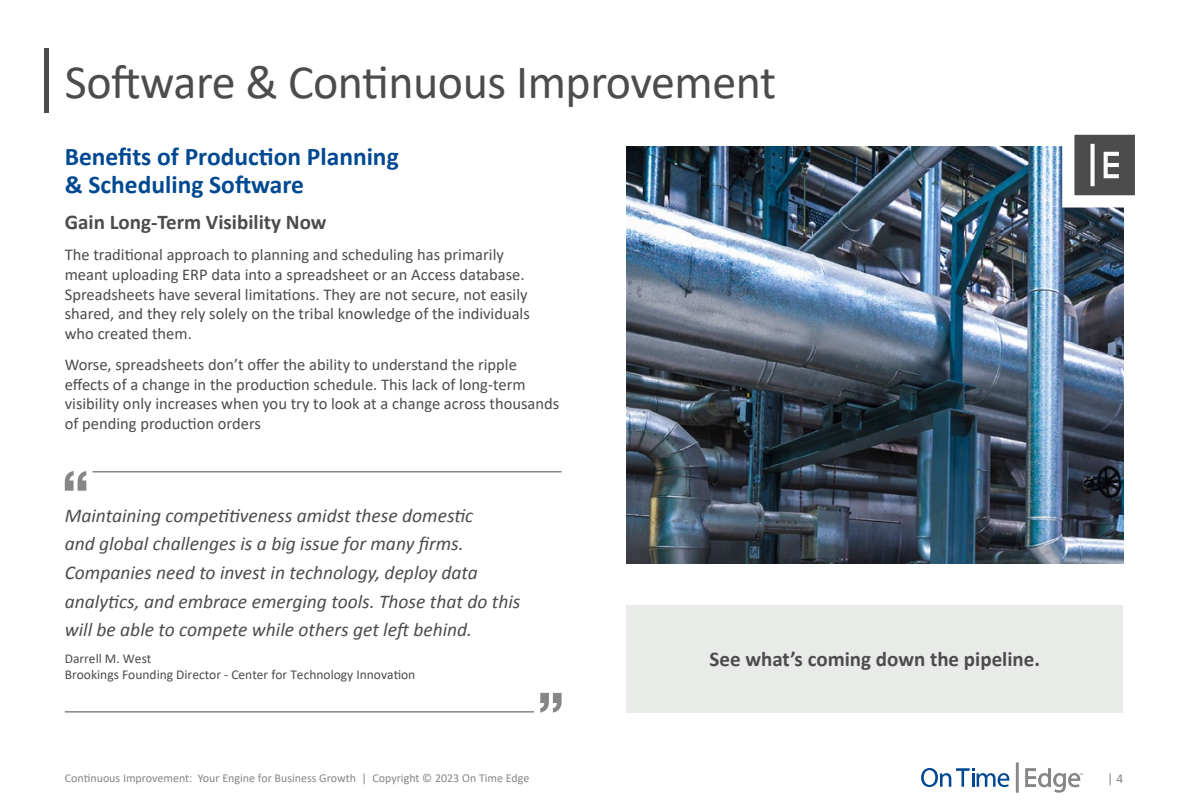
<style>
.page{position:relative;width:1188px;height:810px;background:#fff}
.page>*{position:absolute;margin:0;border:0;box-sizing:border-box;transform-origin:0 0}
.t1{font:48px "Calibri";letter-spacing:-.01em;color:#4c4c4d}
.t2{font:700 25.5px/28.5px "Calibri";color:#004992}
.t3{font:700 21px "Calibri";color:#4c4c4d}
.t4{font:italic 19.5px/28.5px "Calibri";color:#4c4c4d}
.t5{font:16.5px/19.8px "Calibri";color:#4c4c4d}
.t6{font:13.5px/16.2px "Calibri";color:#4c4c4d}
.t7{font:13.5px "Calibri";color:#858688}
.t8{font:12px "Calibri";color:#858688}
</style>
<div class="page">
<hr style="left:1016px;top:762px;width:3px;height:31px;background:#858688">
<svg style="left:1025px;top:768px;width:58px;height:25px"></svg>
<svg style="left:921px;top:768px;width:88px;height:19px"></svg>
<div style="left:44px;top:48px;width:5px;height:65px;background:#4c4c4d"></div>
<div style="left:626px;top:605px;width:497px;height:108px;background:#e9ebe9"></div>
<svg style="left:65px;top:471px;width:21px;height:20px"></svg>
<hr style="left:93px;top:471px;width:469px;height:1px;background:#858688">
<svg style="left:540px;top:693px;width:22px;height:20px"></svg>
<hr style="left:65px;top:711px;width:469px;height:2px;background:#858688">
<img style="left:626px;top:147px;width:497px;height:417px">
<svg style="left:1056px;top:134px;width:79px;height:80px"></svg>
<h1 class="t1" style="left:65px;top:49px;width:713px">Software &amp; Continuous Improvement</h1>
<h2 class="t2" style="left:65px;top:141px;width:335px">Benefits of Production Planning &amp; Scheduling Software</h2>
<p class="t3" style="left:65px;top:209px;width:263px">Gain Long-Term Visibility Now</p>
<p class="t5" style="left:65px;top:244px;width:467px">The traditional approach to planning and scheduling has primarily meant uploading ERP data into a spreadsheet or an Access database.<br>Spreadsheets have several limitations. They are not secure, not easily shared, and they rely solely on the tribal knowledge of the individuals who created them.</p>
<p class="t5" style="left:65px;top:354px;width:496px">Worse, spreadsheets don’t offer the ability to understand the ripple effects of a change in the production schedule. This lack of long-term visibility only increases when you try to look at a change across thousands of pending production orders</p>
<p class="t4" style="left:65px;top:500px;width:457px">Maintaining competitiveness amidst these domestic<br>and global challenges is a big issue for many firms.<br>Companies need to invest in technology, deploy data analytics, and embrace emerging tools. Those that do this will be able to compete while others get left behind.</p>
<p class="t6" style="left:65px;top:650px;width:352px">Darrell M. West<br>Brookings Founding Director - Center for Technology Innovation</p>
<p class="t3" style="left:710px;top:646px;width:332px">See what’s coming down the pipeline.</p>
<p class="t8" style="left:65px;top:770px;width:466px">Continuous Improvement: Your Engine for Business Growth | Copyright © 2023 On Time Edge</p>
<p class="t7" style="left:1107px;top:769px;width:18px">| 4</p>
</div>
